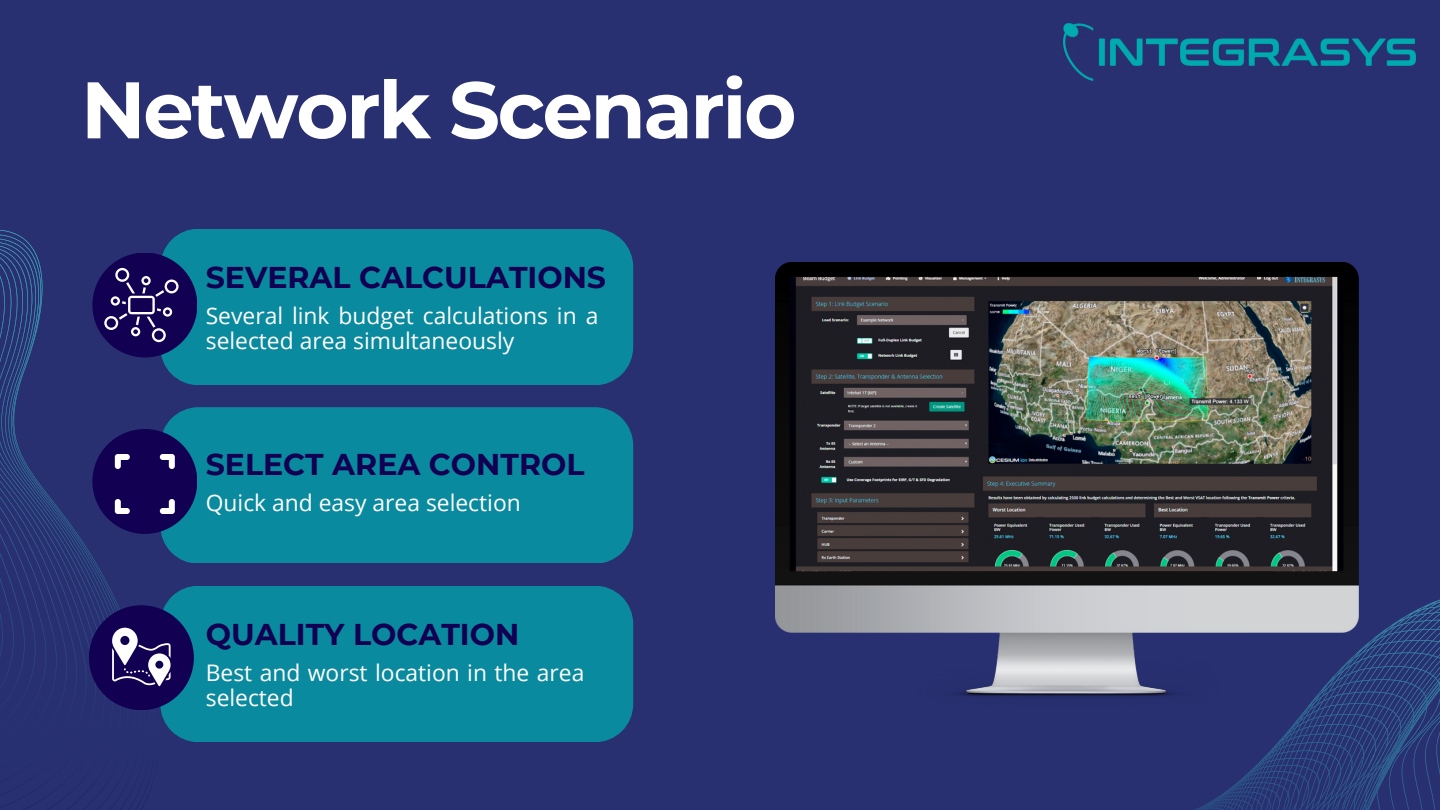
<style>
.page{position:relative;width:1440px;height:810px;background:#293071}
.page>*{position:absolute;margin:0;border:0;box-sizing:border-box;transform-origin:0 0}
.t1{font:700 80px "Montserrat";letter-spacing:-.03em;color:#fff}
.t2{font:700 30px "Montserrat";color:#120052}
.t3{font:22.8px/24.8px "Open Sans";color:#fff}
</style>
<div class="page">
<svg style="left:1195px;top:599px;width:245px;height:211px"></svg>
<div style="left:160px;top:586px;width:473px;height:155px;background:#0a8a9e"></div>
<div style="left:161px;top:229px;width:472px;height:155px;background:#0a8a9e"></div>
<div style="left:161px;top:407px;width:472px;height:156px;background:#0a8a9e"></div>
<svg style="left:0;top:230px;width:160px;height:480px"></svg>
<img style="left:775px;top:263px;width:584px;height:446px">
<div style="left:92px;top:253px;width:105px;height:104px;background:#120052;border-radius:50%"></div>
<div style="left:92px;top:429px;width:105px;height:105px;background:#120052;border-radius:50%"></div>
<div style="left:89px;top:605px;width:105px;height:105px;background:#120052;border-radius:50%"></div>
<svg style="left:104px;top:268px;width:75px;height:74px"></svg>
<svg style="left:115px;top:454px;width:15px;height:15px"></svg>
<svg style="left:115px;top:499px;width:15px;height:15px"></svg>
<svg style="left:160px;top:499px;width:15px;height:15px"></svg>
<svg style="left:160px;top:454px;width:15px;height:15px"></svg>
<svg style="left:112px;top:628px;width:59px;height:58px"></svg>
<img style="left:1063px;top:24px;width:352px;height:57px">
<h1 class="t1" style="left:81px;top:61px;width:717px">Network Scenario</h1>
<h2 class="t2" style="left:206px;top:259px;width:402px">SEVERAL CALCULATIONS</h2>
<p class="t3" style="left:206px;top:303px;width:394px">Several link budget calculations in a selected area simultaneously</p>
<h2 class="t2" style="left:206px;top:446px;width:380px">SELECT AREA CONTROL</h2>
<p class="t3" style="left:206px;top:490px;width:317px">Quick and easy area selection</p>
<h2 class="t2" style="left:206px;top:616px;width:315px">QUALITY LOCATION</h2>
<p class="t3" style="left:206px;top:660px;width:380px">Best and worst location in the area selected</p>
</div>
